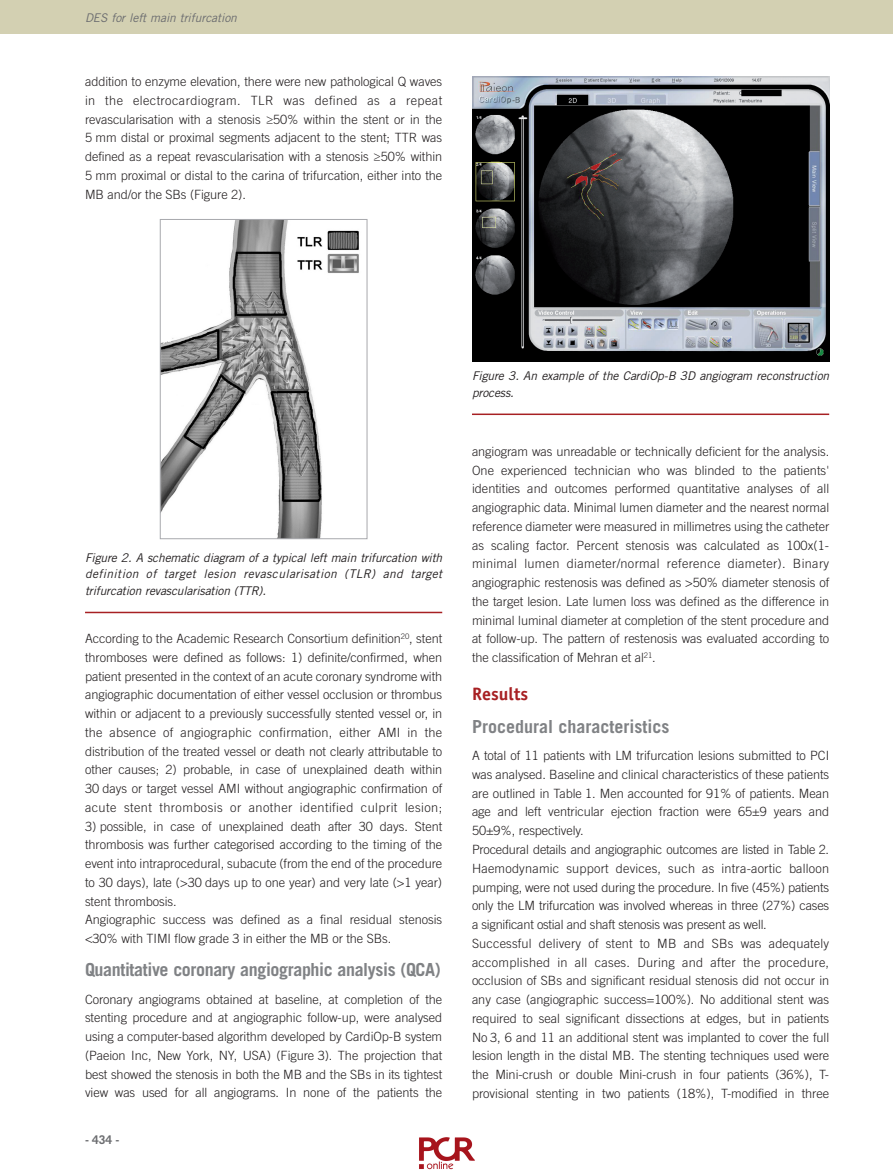
<style>
.page{position:relative;width:893px;height:1175px;background:#fff}
.page>*{position:absolute;margin:0;border:0;box-sizing:border-box;transform-origin:0 0}
.t1{font:700 18px "Trade Gothic LT Std";letter-spacing:-.02em;color:#808285}
.t2{font:700 18px "Trade Gothic LT Std";color:#808285}
.t3{font:700 18px "Officina Sans Std";color:#a72023}
.t4{font:300 12.75px/18.8px "Trade Gothic LT Std";letter-spacing:-.005em;color:#231f20;text-align:justify}
.t5{font:italic 12px/16.5px "Trade Gothic LT Std";letter-spacing:-.01em;color:#231f20;text-align:justify}
.t6{font:italic 12px "Trade Gothic LT Std";letter-spacing:-.005em;color:#6c6d70}
.t7{font:700 12px "Trade Gothic LT Std";color:#6c6d70}
</style>
<div class="page">
<svg style="left:85px;top:322px;width:726px;height:292px"></svg>
<div style="left:0;top:0;width:893px;height:34px;background:#d3d0b2"></div>
<hr style="left:85px;top:612px;width:357px;height:1px;background:#a72023">
<img style="left:162px;top:221px;width:203px;height:316px">
<div style="left:160px;top:219px;width:207px;height:320px;border:1px solid #a8a9ad"></div>
<hr style="left:472px;top:414px;width:357px;height:1px;background:#a72023">
<img style="left:472px;top:77px;width:357px;height:285px">
<img style="left:419px;top:1137px;width:56px;height:33px">
<p class="t6" style="left:85px;top:13px;width:153px">DES for left main trifurcation</p>
<p class="t4" style="left:85px;top:73px;width:359px">addition to enzyme elevation, there were new pathological Q waves in the electrocardiogram. TLR was defined as a repeat revascularisation with a stenosis ≥50% within the stent or in the 5 mm distal or proximal segments adjacent to the stent; TTR was defined as a repeat revascularisation with a stenosis ≥50% within 5 mm proximal or distal to the carina of trifurcation, either into the MB and/or the SBs (Figure 2).</p>
<p class="t5" style="left:85px;top:550px;width:359px">Figure 2. A schematic diagram of a typical left main trifurcation with definition of target lesion revascularisation (TLR) and target trifurcation revascularisation (TTR).</p>
<p class="t4" style="left:85px;top:630px;width:359px">According to the Academic Research Consortium definition<sup>20</sup>, stent thromboses were defined as follows: 1) definite/confirmed, when patient presented in the context of an acute coronary syndrome with angiographic documentation of either vessel occlusion or thrombus within or adjacent to a previously successfully stented vessel or, in the absence of angiographic confirmation, either AMI in the distribution of the treated vessel or death not clearly attributable to other causes; 2) probable, in case of unexplained death within 30 days or target vessel AMI without angiographic confirmation of acute stent thrombosis or another identified culprit lesion;</p>
<p class="t4" style="left:85px;top:818px;width:359px;text-align:left">3) possible, in case of unexplained death after 30 days. Stent thrombosis was further categorised according to the timing of the event into intraprocedural, subacute (from the end of the procedure to 30 days), late (&gt;30 days up to one year) and very late (&gt;1 year) stent thrombosis.<br>Angiographic success was defined as a final residual stenosis &lt;30% with TIMI flow grade 3 in either the MB or the SBs.</p>
<h1 class="t1" style="left:85px;top:963px;width:357px">Quantitative coronary angiographic analysis (QCA)</h1>
<p class="t4" style="left:85px;top:991px;width:359px">Coronary angiograms obtained at baseline, at completion of the stenting procedure and at angiographic follow-up, were analysed using a computer-based algorithm developed by CardiOp-B system (Paeion Inc, New York, NY, USA) (Figure 3). The projection that best showed the stenosis in both the MB and the SBs in its tightest view was used for all angiograms. In none of the patients the</p>
<p class="t7" style="left:85px;top:1136px;width:36px">- 434 -</p>
<p class="t5" style="left:472px;top:369px;width:359px">Figure 3. An example of the CardiOp-B 3D angiogram reconstruction process.</p>
<p class="t4" style="left:472px;top:443px;width:359px">angiogram was unreadable or technically deficient for the analysis.<br>One experienced technician who was blinded to the patients' identities and outcomes performed quantitative analyses of all angiographic data. Minimal lumen diameter and the nearest normal reference diameter were measured in millimetres using the catheter as scaling factor. Percent stenosis was calculated as 100x(1- minimal lumen diameter/normal reference diameter). Binary angiographic restenosis was defined as &gt;50% diameter stenosis of the target lesion. Late lumen loss was defined as the difference in minimal luminal diameter at completion of the stent procedure and at follow-up. The pattern of restenosis was evaluated according to the classification of Mehran et al<sup>21</sup>.</p>
<h1 class="t3" style="left:472px;top:687px;width:57px">Results</h1>
<h1 class="t2" style="left:472px;top:720px;width:199px">Procedural characteristics</h1>
<p class="t4" style="left:472px;top:747px;width:359px;text-align:left">A total of 11 patients with LM trifurcation lesions submitted to PCI was analysed. Baseline and clinical characteristics of these patients are outlined in Table 1. Men accounted for 91% of patients. Mean age and left ventricular ejection fraction were 65±9 years and 50±9%, respectively.<br>Procedural details and angiographic outcomes are listed in Table 2.<br>Haemodynamic support devices, such as intra-aortic balloon pumping, were not used during the procedure. In five (45%) patients only the LM trifurcation was involved whereas in three (27%) cases a significant ostial and shaft stenosis was present as well.<br>Successful delivery of stent to MB and SBs was adequately accomplished in all cases. During and after the procedure, occlusion of SBs and significant residual stenosis did not occur in any case (angiographic success=100%). No additional stent was required to seal significant dissections at edges, but in patients No 3, 6 and 11 an additional stent was implanted to cover the full lesion length in the distal MB. The stenting techniques used were the Mini-crush or double Mini-crush in four patients (36%), T&shy;provisional stenting in two patients (18%), T-modified in three</p>
</div>
